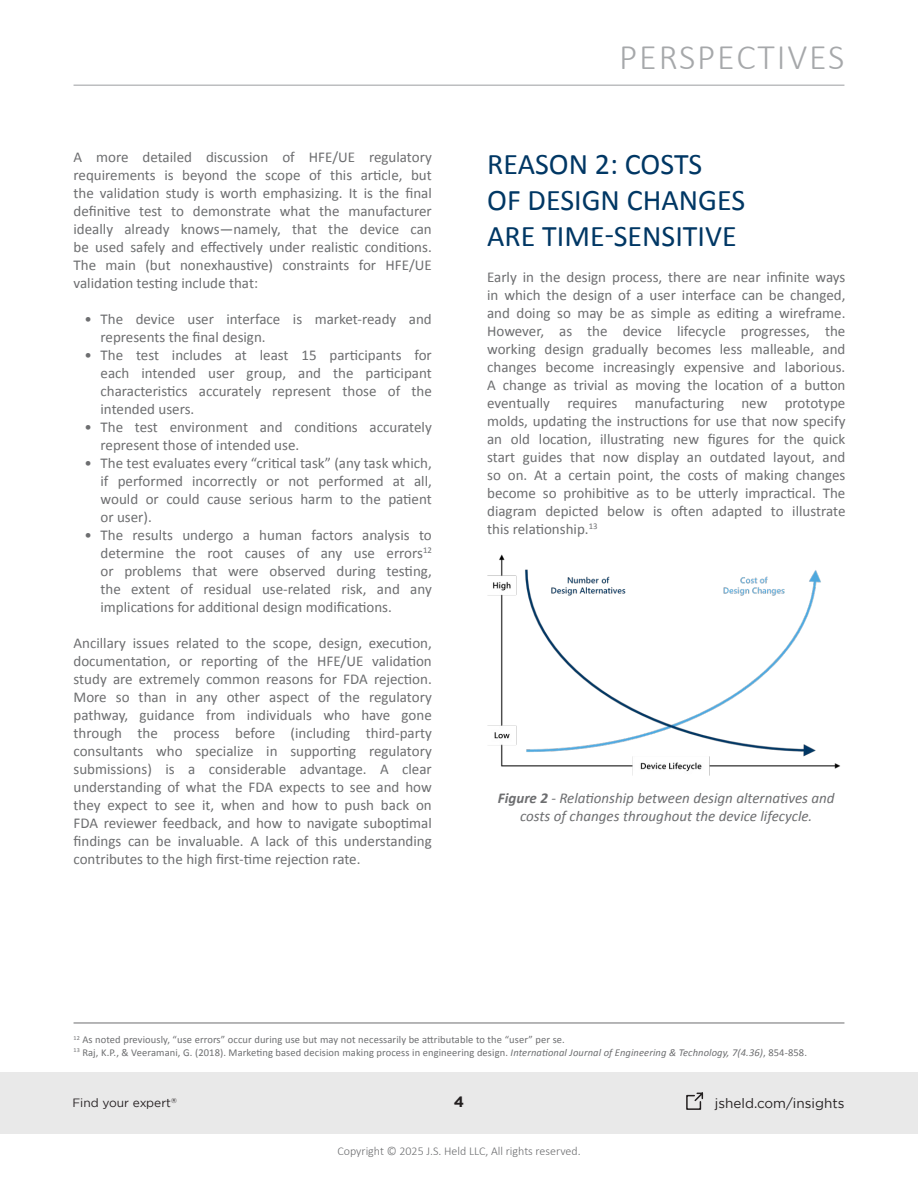
<style>
.page{position:relative;width:918px;height:1188px;background:#fff}
.page>*{position:absolute;margin:0;border:0;box-sizing:border-box;transform-origin:0 0}
.t1{font:300 36px "Calibri";letter-spacing:.05em;color:#a6a8aa}
.Main_Titles{font:30px/36px "Calibri";color:#003764}
.Text_Styles{font:15px/18px "Calibri";color:#6d6e70;text-align:justify}
.t2{font:italic 15px/18px "Calibri";color:#6d6e70;text-align:center}
.t3{font:700 15px "Gotham";color:#231f20}
.t4{font:13.5px "Gotham";color:#231f20}
.t5{font:300 12px "Calibri";color:#6d6e70}
.t6{font:12px "Gotham";color:#241f21}
.t7{font:10.5px "Calibri";letter-spacing:.01em;color:#6d6e70}
.t8{font:7.05px "Gotham";color:#241f21}
.s1{font-weight:700}
.s2{font-style:italic}
</style>
<div class="page">
<div style="left:0;top:1072px;width:918px;height:62px;background:#e9e9e9"></div>
<hr style="left:74px;top:85px;width:770px;height:1px;background:#a6a8ab">
<svg style="left:686px;top:1092px;width:18px;height:18px"></svg>
<hr style="left:74px;top:1023px;width:770px;height:1px;background:#6d6e70">
<img style="left:487px;top:554px;width:353px;height:222px">
<p class="Text_Styles" style="left:74px;top:148px;width:360px">A more detailed discussion of HFE/UE regulatory requirements is beyond the scope of this article, but the validation study is worth emphasizing. It is the final definitive test to demonstrate what the manufacturer ideally already knows—namely, that the device can be used safely and effectively under realistic conditions.<br>The main (but nonexhaustive) constraints for HFE/UE validation testing include that:</p>
<p class="Text_Styles" style="left:101px;top:310px;width:333px;text-indent:-16px">• The device user interface is market-ready and represents the final design.</p>
<p class="Text_Styles" style="left:101px;top:346px;width:333px;text-indent:-16px">• The test includes at least 15 participants for each intended user group, and the participant characteristics accurately represent those of the intended users.</p>
<p class="Text_Styles" style="left:101px;top:418px;width:333px;text-indent:-16px">• The test environment and conditions accurately represent those of intended use.</p>
<p class="Text_Styles" style="left:101px;top:454px;width:333px;text-indent:-16px">• The test evaluates every “critical task” (any task which, if performed incorrectly or not performed at all, would or could cause serious harm to the patient or user).</p>
<p class="Text_Styles" style="left:101px;top:526px;width:333px;text-indent:-16px">• The results undergo a human factors analysis to determine the root causes of any use errors<sup>12 </sup>or problems that were observed during testing, the extent of residual use-related risk, and any implications for additional design modifications.</p>
<p class="Text_Styles" style="left:74px;top:634px;width:360px">Ancillary issues related to the scope, design, execution, documentation, or reporting of the HFE/UE validation study are extremely common reasons for FDA rejection.<br>More so than in any other aspect of the regulatory pathway, guidance from individuals who have gone through the process before (including third-party consultants who specialize in supporting regulatory submissions) is a considerable advantage. A clear understanding of what the FDA expects to see and how they expect to see it, when and how to push back on FDA reviewer feedback, and how to navigate suboptimal findings can be invaluable. A lack of this understanding contributes to the high first-time rejection rate.</p>
<h1 class="t1" style="left:619px;top:35px;width:227px">PERSPECTIVES</h1>
<p class="Main_Titles" style="left:487px;top:144px;width:260px">REASON 2: COSTS<br>OF DESIGN CHANGES<br>ARE TIME-SENSITIVE</p>
<p class="Text_Styles" style="left:487px;top:267px;width:360px">Early in the design process, there are near infinite ways in which the design of a user interface can be changed, and doing so may be as simple as editing a wireframe.<br>However, as the device lifecycle progresses, the working design gradually becomes less malleable, and changes become increasingly expensive and laborious.<br>A change as trivial as moving the location of a button eventually requires manufacturing new prototype molds, updating the instructions for use that now specify an old location, illustrating new figures for the quick start guides that now display an outdated layout, and so on. At a certain point, the costs of making changes become so prohibitive as to be utterly impractical. The diagram depicted below is often adapted to illustrate this relationship.<sup>13</sup></p>
<p class="t2" style="left:498px;top:789px;width:338px"><span class="s1">Figure 2</span> - Relationship between design alternatives and costs of changes throughout the device lifecycle.</p>
<p class="t7" style="left:74px;top:1033px;width:493px"><sup>12</sup> As noted previously, “use errors” occur during use but may not necessarily be attributable to the “user” per se.</p>
<p class="t7" style="left:74px;top:1046px;width:735px"><sup>13</sup> Raj, K.P., &amp; Veeramani, G. (2018). Marketing based decision making process in engineering design. <span class="s2">International Journal of Engineering &amp; Technology, 7(4.36)</span>, 854-858.</p>
<p class="t6" style="left:72px;top:1096px;width:100px">Find your expert</p>
<p class="t3" style="left:454px;top:1093px;width:12px">4</p>
<p class="t4" style="left:715px;top:1095px;width:131px">jsheld.com/insights</p>
<p class="t8" style="left:171px;top:1096px;width:7px">®</p>
<p class="t5" style="left:337px;top:1144px;width:245px">Copyright © 2025 J.S. Held LLC, All rights reserved.</p>
</div>
